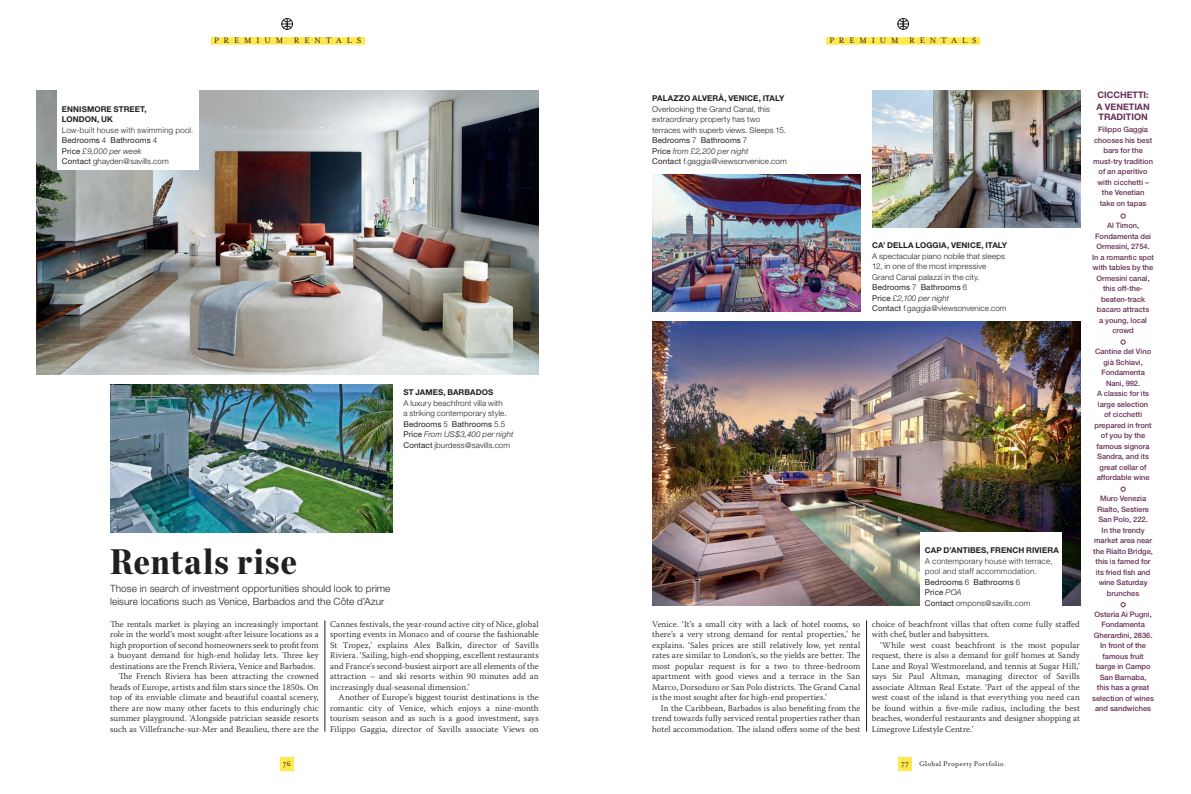
<style>
.page{position:relative;width:1191px;height:794px;background:#fff}
.page>*{position:absolute;margin:0;border:0;box-sizing:border-box;transform-origin:0 0}
.t1{font:900 36px "Chronicle Deck Cond";letter-spacing:.035em;color:#231f20}
.t2{font:300 10px/13px "Helvetica Neue";letter-spacing:.005em;color:#231f20}
.t3{font:9px "Mrs Eaves Roman";letter-spacing:.54em;color:#231f20}
.t4{font:700 9px/11.9px "Helvetica Neue";color:#672f54}
.t5{font:300 8.8px/10.5px "Warnock Pro";letter-spacing:.005em;color:#231f20;text-align:justify}
.t6{font:300 8px/10.5px "Helvetica Neue";letter-spacing:.015em;color:#231f20}
.t7{font:700 8px/10.5px "Helvetica Neue";letter-spacing:.01em;color:#231f20}
.t8{font:8px/10.5px "Helvetica Neue";letter-spacing:.015em;color:#231f20}
.t9{font:300 8px/10.5px "Helvetica";letter-spacing:.005em;color:#231f20}
.t10{font:8px "Mrs Eaves Roman";letter-spacing:.025em;color:#231f20}
.t11{font:500 7.5px/10.5px "Helvetica Neue";color:#672f54;text-align:center}
.s1{font-weight:300}
.s2{font-weight:300;font-style:italic}
.s3{font-weight:400}
.s4{font-style:italic}
</style>
<div class="page">
<img style="left:37px;top:91px;width:502px;height:283px">
<img style="left:110px;top:385px;width:282px;height:147px">
<div style="left:280px;top:757px;width:13px;height:13px;background:#ffe94d"></div>
<div style="left:211px;top:37px;width:154px;height:8px;background:#ffe94d"></div>
<svg style="left:281px;top:18px;width:12px;height:12px"></svg>
<hr style="left:325px;top:620px;width:1px;height:111px;background:#231f20">
<div style="left:58px;top:89px;width:141px;height:81px;background:#fff"></div>
<img style="left:872px;top:91px;width:208px;height:136px">
<svg style="left:1120px;top:214px;width:5px;height:4px"></svg>
<svg style="left:1120px;top:340px;width:5px;height:4px"></svg>
<svg style="left:1120px;top:487px;width:5px;height:4px"></svg>
<svg style="left:1120px;top:602px;width:5px;height:5px"></svg>
<img style="left:652px;top:322px;width:428px;height:283px">
<img style="left:652px;top:175px;width:209px;height:136px">
<div style="left:898px;top:757px;width:13px;height:13px;background:#ffe94d"></div>
<div style="left:826px;top:37px;width:154px;height:8px;background:#ffe94d"></div>
<svg style="left:897px;top:18px;width:12px;height:12px"></svg>
<hr style="left:866px;top:620px;width:1px;height:111px;background:#231f20">
<div style="left:920px;top:532px;width:142px;height:82px;background:#fff"></div>
<p class="t3" style="left:214px;top:36px;width:149px">PREMIUM RENTALS</p>
<p class="t7" style="left:62px;top:104px;width:86px">ENNISMORE STREET,<br>LONDON, UK</p>
<p class="t9" style="left:62px;top:124px;width:133px">Low-built house with swimming pool.</p>
<p class="t8" style="left:62px;top:135px;width:108px">Bedrooms <span class="s1">4</span> Bathrooms <span class="s1">4<br></span>Price <span class="s2">£9,000 per week<br></span>Contact <span class="s1">ghayden@savills.com</span></p>
<p class="t7" style="left:403px;top:387px;width:91px">ST JAMES, BARBADOS</p>
<p class="t6" style="left:403px;top:398px;width:111px">A luxury beachfront villa with<br>a striking contemporary style.<br><span class="s3">Bedrooms</span> 5 <span class="s3">Bathrooms</span> 5.5<br><span class="s3">Price</span> <span class="s4">From US$3,400 per night<br></span><span class="s3">Contact</span> jburdess@savills.com</p>
<h1 class="t1" style="left:110px;top:533px;width:188px">Rentals rise</h1>
<p class="t2" style="left:110px;top:581px;width:282px">Those in search of investment opportunities should look to prime leisure locations such as Venice, Barbados and the Côte d’Azur</p>
<p class="t5" style="left:110px;top:618px;width:210px">The rentals market is playing an increasingly important</p>
<p class="t5" style="left:110px;top:629px;width:210px">role in the world’s most sought-after leisure locations as a</p>
<p class="t5" style="left:110px;top:639px;width:210px">high proportion of second homeowners seek to profit from</p>
<p class="t5" style="left:110px;top:650px;width:210px">a buoyant demand for high-end holiday lets. Three key</p>
<p class="t5" style="left:110px;top:660px;width:207px">destinations are the French Riviera, Venice and Barbados.</p>
<p class="t5" style="left:119px;top:671px;width:201px">The French Riviera has been attracting the crowned</p>
<p class="t5" style="left:110px;top:681px;width:210px">heads of Europe, artists and film stars since the 1850s. On</p>
<p class="t5" style="left:110px;top:692px;width:210px">top of its enviable climate and beautiful coastal scenery,</p>
<p class="t5" style="left:110px;top:702px;width:210px">there are now many other facets to this enduringly chic</p>
<p class="t5" style="left:110px;top:713px;width:210px">summer playground. ‘Alongside patrician seaside resorts</p>
<p class="t5" style="left:110px;top:723px;width:210px">such as Villefranche-sur-Mer and Beaulieu, there are the</p>
<p class="t5" style="left:330px;top:618px;width:210px">Cannes festivals, the year-round active city of Nice, global sporting events in Monaco and of course the fashionable St Tropez,’ explains Alex Balkin, director of Savills Riviera. ‘Sailing, high-end shopping, excellent restaurants and France’s second-busiest airport are all elements of the attraction – and ski resorts within 90 minutes add an increasingly dual-seasonal dimension.’</p>
<p class="t5" style="left:330px;top:692px;width:210px;text-indent:9px">Another of Europe’s biggest tourist destinations is the romantic city of Venice, which enjoys a nine-month tourism season and as such is a good investment, says Filippo Gaggia, director of Savills associate Views on</p>
<p class="t10" style="left:283px;top:759px;width:10px">76</p>
<p class="t3" style="left:829px;top:36px;width:149px">PREMIUM RENTALS</p>
<p class="t7" style="left:652px;top:93px;width:134px">PALAZZO ALVERÀ, VENICE, ITALY</p>
<p class="t6" style="left:652px;top:104px;width:136px">Overlooking the Grand Canal, this extraordinary property has two terraces with superb views. Sleeps 15.<br><span class="s3">Bedrooms</span> 7 <span class="s3">Bathrooms</span> 7<br><span class="s3">Price</span> <span class="s4">from £2,200 per night<br></span><span class="s3">Contact</span> f.gaggia@viewsonvenice.com</p>
<p class="t7" style="left:872px;top:240px;width:137px">CA’ DELLA LOGGIA, VENICE, ITALY</p>
<p class="t6" style="left:872px;top:251px;width:136px">A spectacular piano nobile that sleeps<br>12, in one of the most impressive<br>Grand Canal palazzi in the city.<br><span class="s3">Bedrooms</span> 7 <span class="s3">Bathrooms</span> 6<br><span class="s3">Price</span> <span class="s4">£2,100 per night<br></span><span class="s3">Contact</span> f.gaggia@viewsonvenice.com</p>
<p class="t5" style="left:652px;top:618px;width:210px">Venice. ‘It’s a small city with a lack of hotel rooms, so there’s a very strong demand for rental properties,’ he explains. ‘Sales prices are still relatively low, yet rental rates are similar to London’s, so the yields are better. The most popular request is for a two to three-bedroom apartment with good views and a terrace in the San Marco, Dorsoduro or San Polo districts. The Grand Canal is the most sought after for high-end properties.’</p>
<p class="t5" style="left:652px;top:702px;width:210px;text-indent:9px">In the Caribbean, Barbados is also benefiting from the trend towards fully serviced rental properties rather than hotel accommodation. The island offers some of the best</p>
<p class="t7" style="left:925px;top:545px;width:135px">CAP D’ANTIBES, FRENCH RIVIERA</p>
<p class="t9" style="left:925px;top:555px;width:129px">A contemporary house with terrace, pool and staff accommodation.</p>
<p class="t8" style="left:925px;top:576px;width:107px">Bedrooms <span class="s1">6</span> Bathrooms <span class="s1">6<br></span>Price <span class="s2">POA<br></span>Contact <span class="s1">ompons@savills.com</span></p>
<p class="t5" style="left:871px;top:618px;width:210px">choice of beachfront villas that often come fully staffed with chef, butler and babysitters.</p>
<p class="t5" style="left:871px;top:639px;width:210px;text-indent:9px">‘While west coast beachfront is the most popular request, there is also a demand for golf homes at Sandy Lane and Royal Westmoreland, and tennis at Sugar Hill,’ says Sir Paul Altman, managing director of Savills associate Altman Real Estate. ‘Part of the appeal of the west coast of the island is that everything you need can be found within a five-mile radius, including the best beaches, wonderful restaurants and designer shopping at Limegrove Lifestyle Centre.’</p>
<p class="t10" style="left:901px;top:759px;width:9px">77</p>
<p class="t10" style="left:919px;top:759px;width:87px">Global Property Portfolio</p>
<p class="t4" style="left:1096px;top:88px;width:55px">CICCHETTI:<br>A VENETIAN</p>
<p class="t4" style="left:1098px;top:111px;width:51px">TRADITION</p>
<p class="t11" style="left:1093px;top:124px;width:61px">Filippo Gaggia chooses his best bars for the must-try tradition of an aperitivo with cicchetti – the Venetian<br>take on tapas</p>
<p class="t11" style="left:1092px;top:220px;width:63px">Al Timon,<br>Fondamenta dei<br>Ormesini, 2754.<br>In a romantic spot with tables by the<br>Ormesini canal, this off-the&shy;beaten-track bacaro attracts<br>a young, local crowd</p>
<p class="t11" style="left:1094px;top:346px;width:59px">Cantine del Vino già Schiavi,<br>Fondamenta<br>Nani, 992.<br>A classic for its large selection of cicchetti prepared in front of you by the famous signora<br>Sandra, and its great cellar of affordable wine</p>
<p class="t11" style="left:1093px;top:493px;width:61px">Muro Venezia<br>Rialto, Sestiere<br>San Polo, 222.<br>In the trendy market area near the Rialto Bridge, this is famed for its fried fish and wine Saturday brunches</p>
<p class="t11" style="left:1092px;top:609px;width:63px">Osteria Ai Pugni,<br>Fondamenta<br>Gherardini, 2836.<br>In front of the famous fruit barge in Campo<br>San Barnaba,<br>this has a great selection of wines and sandwiches</p>
</div>
